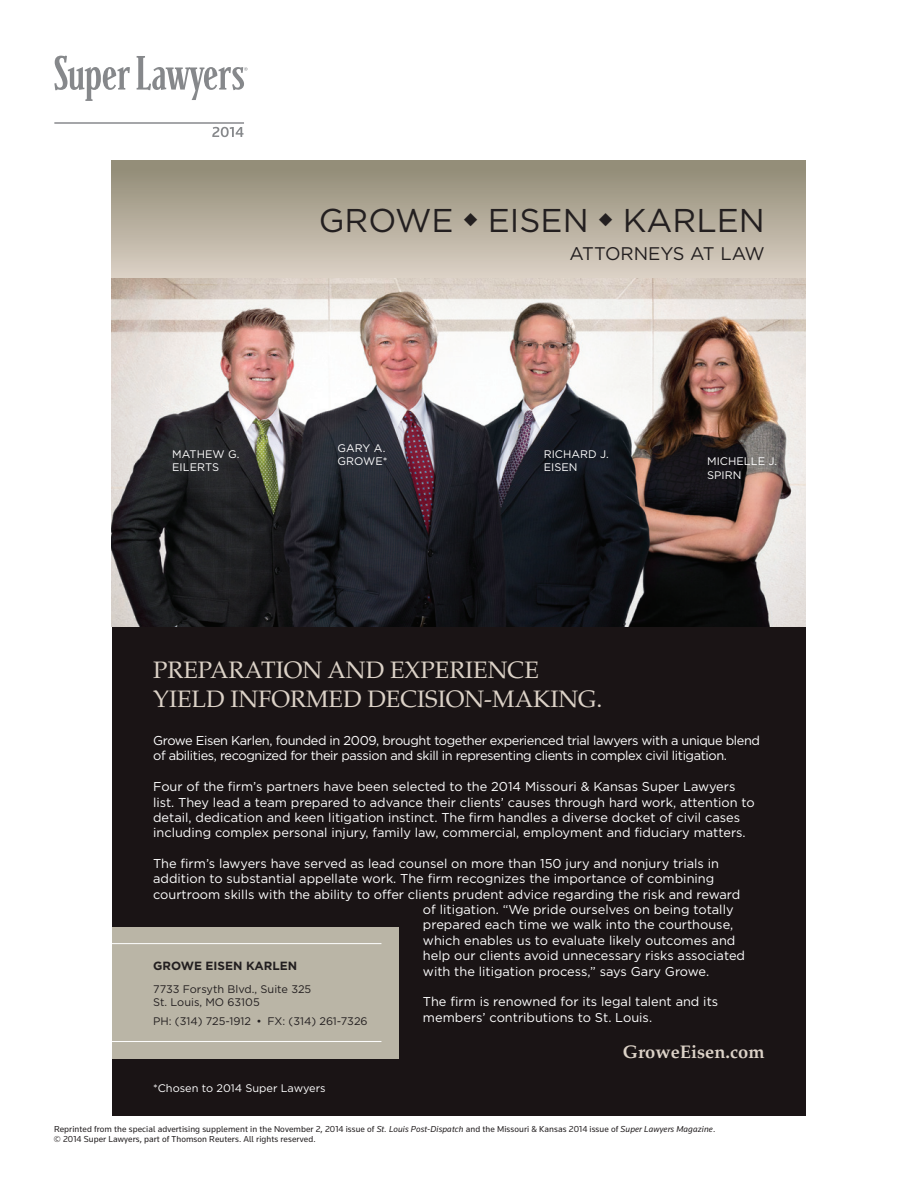
<style>
.page{position:relative;width:918px;height:1188px;background:#fff}
.page>*{position:absolute;margin:0;border:0;box-sizing:border-box;transform-origin:0 0}
.t1{font:33px "Gotham";color:#231f20}
.t2{font:23.85px/28.5px "Palatino";color:#dcd2c7}
.t3{font:700 18.3px "Palatino";color:#dcd2c7}
.t4{font:18.3px "Gotham";color:#231f20}
.t5{font:12.75px/15.3px "Gotham";color:#fff}
.t6{font:12.75px/15.3px "Gotham";letter-spacing:-.03em;color:#fff}
.t7{font:700 11.85px "Gotham";color:#231f20}
.t8{font:10.95px/13.2px "Gotham";letter-spacing:.005em;color:#fff}
.t9{font:10.95px/13.2px "Gotham";color:#231f20}
.t10{font:9px/10.5px "Knowledge";letter-spacing:.01em;color:#231f20}
.s1{font-style:italic}
</style>
<div class="page">
<svg style="left:54px;top:56px;width:76px;height:45px"></svg>
<svg style="left:137px;top:56px;width:111px;height:44px"></svg>
<hr style="left:54px;top:122px;width:190px;height:2px;background:#86888b">
<svg style="left:212px;top:127px;width:32px;height:10px"></svg>
<div style="left:112px;top:613px;width:694px;height:503px;background:#1a1415"></div>
<div style="left:112px;top:161px;width:694px;height:124px;background:linear-gradient(to bottom,#8f8973,#dfd5c9)"></div>
<img style="left:112px;top:278px;width:694px;height:348px">
<div style="left:112px;top:927px;width:286px;height:131px;background:#bab5a6"></div>
<hr style="left:112px;top:943px;width:269px;height:1px;background:#fff">
<hr style="left:112px;top:1041px;width:269px;height:1px;background:#fff">
<h1 class="t1" style="left:319px;top:208px;width:448px">GROWE ◆ EISEN ◆ KARLEN</h1>
<h3 class="t4" style="left:569px;top:246px;width:197px">ATTORNEYS AT LAW</h3>
<p class="t8" style="left:172px;top:449px;width:69px">MATHEW G.<br>EILERTS</p>
<p class="t8" style="left:338px;top:442px;width:52px">GARY A.<br>GROWE*</p>
<p class="t8" style="left:544px;top:449px;width:67px">RICHARD J.<br>EISEN</p>
<p class="t8" style="left:707px;top:456px;width:72px">MICHELLE J.<br>SPIRN</p>
<h2 class="t2" style="left:153px;top:658px;width:451px">PREPARATION AND EXPERIENCE<br>YIELD INFORMED DECISION-MAKING.</h2>
<p class="t6" style="left:153px;top:734px;width:608px">Growe Eisen Karlen, founded in 2009, brought together experienced trial lawyers with a unique blend of abilities, recognized for their passion and skill in representing clients in complex civil litigation.</p>
<p class="t5" style="left:153px;top:780px;width:603px">Four of the firm’s partners have been selected to the 2014 Missouri &amp; Kansas Super Lawyers list. They lead a team prepared to advance their clients’ causes through hard work, attention to detail, dedication and keen litigation instinct. The firm handles a diverse docket of civil cases including complex personal injury, family law, commercial, employment and fiduciary matters.</p>
<p class="t5" style="left:153px;top:857px;width:567px">The firm’s lawyers have served as lead counsel on more than 150 jury and nonjury trials in</p>
<p class="t5" style="left:153px;top:872px;width:563px">addition to substantial appellate work. The firm recognizes the importance of combining</p>
<p class="t5" style="left:153px;top:887px;width:589px">courtroom skills with the ability to offer clients prudent advice regarding the risk and reward</p>
<p class="t5" style="left:423px;top:903px;width:312px">of litigation. “We pride ourselves on being totally</p>
<p class="t5" style="left:423px;top:918px;width:312px">prepared each time we walk into the courthouse,</p>
<p class="t5" style="left:423px;top:934px;width:314px">which enables us to evaluate likely outcomes and</p>
<p class="t5" style="left:423px;top:949px;width:324px">help our clients avoid unnecessary risks associated</p>
<p class="t5" style="left:423px;top:964px;width:288px">with the litigation process,” says Gary Growe.</p>
<p class="t5" style="left:423px;top:995px;width:297px">The firm is renowned for its legal talent and its members’ contributions to St. Louis.</p>
<p class="t7" style="left:153px;top:962px;width:146px">GROWE EISEN KARLEN</p>
<p class="t9" style="left:153px;top:983px;width:160px">7733 Forsyth Blvd., Suite 325<br>St. Louis, MO 63105</p>
<p class="t9" style="left:153px;top:1015px;width:216px">PH: (314) 725-1912 • FX: (314) 261-7326</p>
<p class="t8" style="left:153px;top:1083px;width:174px">*Chosen to 2014 Super Lawyers</p>
<h3 class="t3" style="left:623px;top:1045px;width:143px">GroweEisen.com</h3>
<p class="t10" style="left:54px;top:1124px;width:663px">Reprinted from the special advertising supplement in the November 2, 2014 issue of <span class="s1">St. Louis Post-Dispatch</span> and the Missouri &amp; Kansas 2014 issue of <span class="s1">Super Lawyers Magazine</span>. © 2014 Super Lawyers, part of Thomson Reuters. All rights reserved.</p>
</div>
